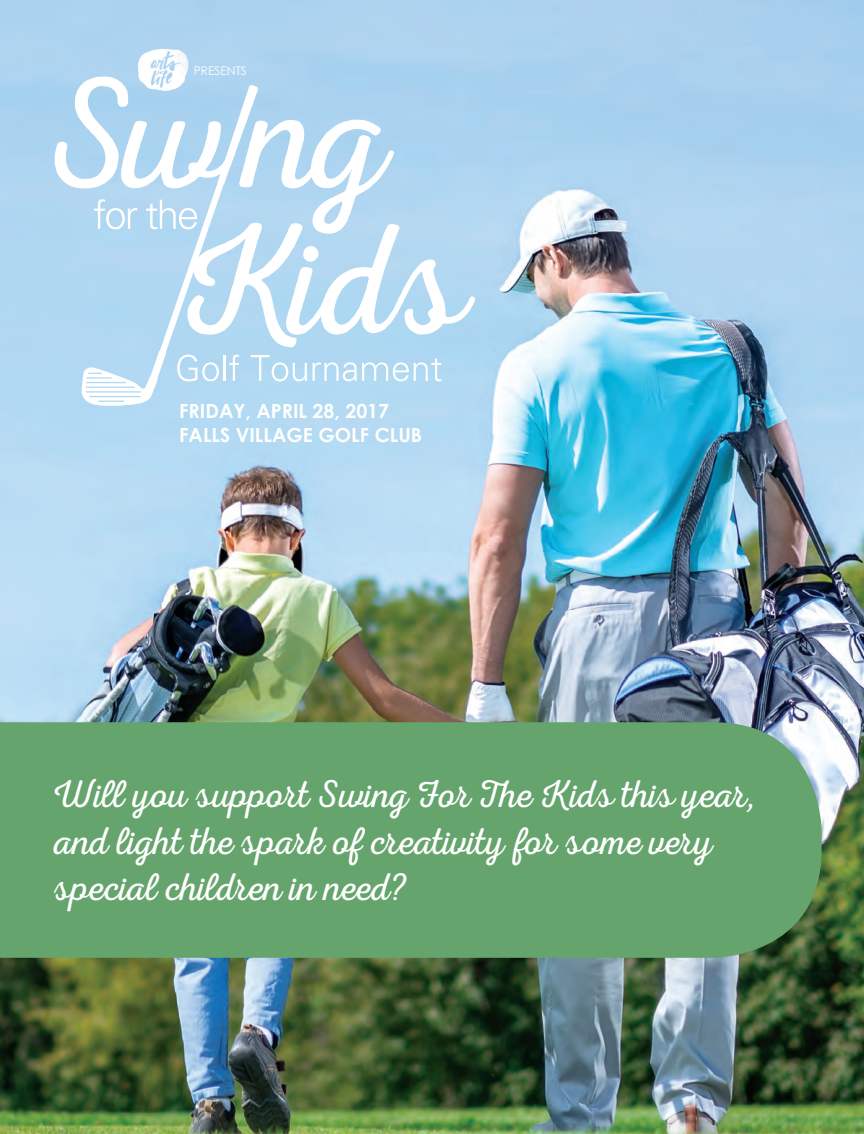
<style>
.page{position:relative;width:864px;height:1134px;background:#fff}
.page>*{position:absolute;margin:0;border:0;box-sizing:border-box;transform-origin:0 0}
.t1{font:39px/46.8px "Nexa Rust Script L 0";color:#fff}
.t2{font:700 19.5px/24px "Century Gothic";color:#fff}
.t3{font:12px "Century Gothic";color:#fff}
</style>
<div class="page">
<img style="left:0;top:0;width:864px;height:1134px">
<div style="left:0;top:722px;width:822px;height:236px;background:#65a46d"></div>
<svg style="left:82px;top:347px;width:176px;height:59px;fill:#b2d9f3"></svg>
<svg style="left:177px;top:355px;width:42px;height:26px"></svg>
<hr style="left:223px;top:355px;width:3px;height:26px;background:#fff">
<svg style="left:229px;top:355px;width:10px;height:26px"></svg>
<svg style="left:251px;top:355px;width:190px;height:26px"></svg>
<svg style="left:55px;top:77px;width:420px;height:270px"></svg>
<img style="left:137px;top:49px;width:54px;height:43px">
<p class="t3" style="left:194px;top:63px;width:55px">PRESENTS</p>
<p class="t2" style="left:179px;top:398px;width:244px">FRIDAY, APRIL 28, 2017<br>FALLS VILLAGE GOLF CLUB</p>
<p class="t1" style="left:55px;top:776px;width:703px">Will you support Swing For The Kids this year, and light the spark of creativity for some very special children in need?</p>
</div>
